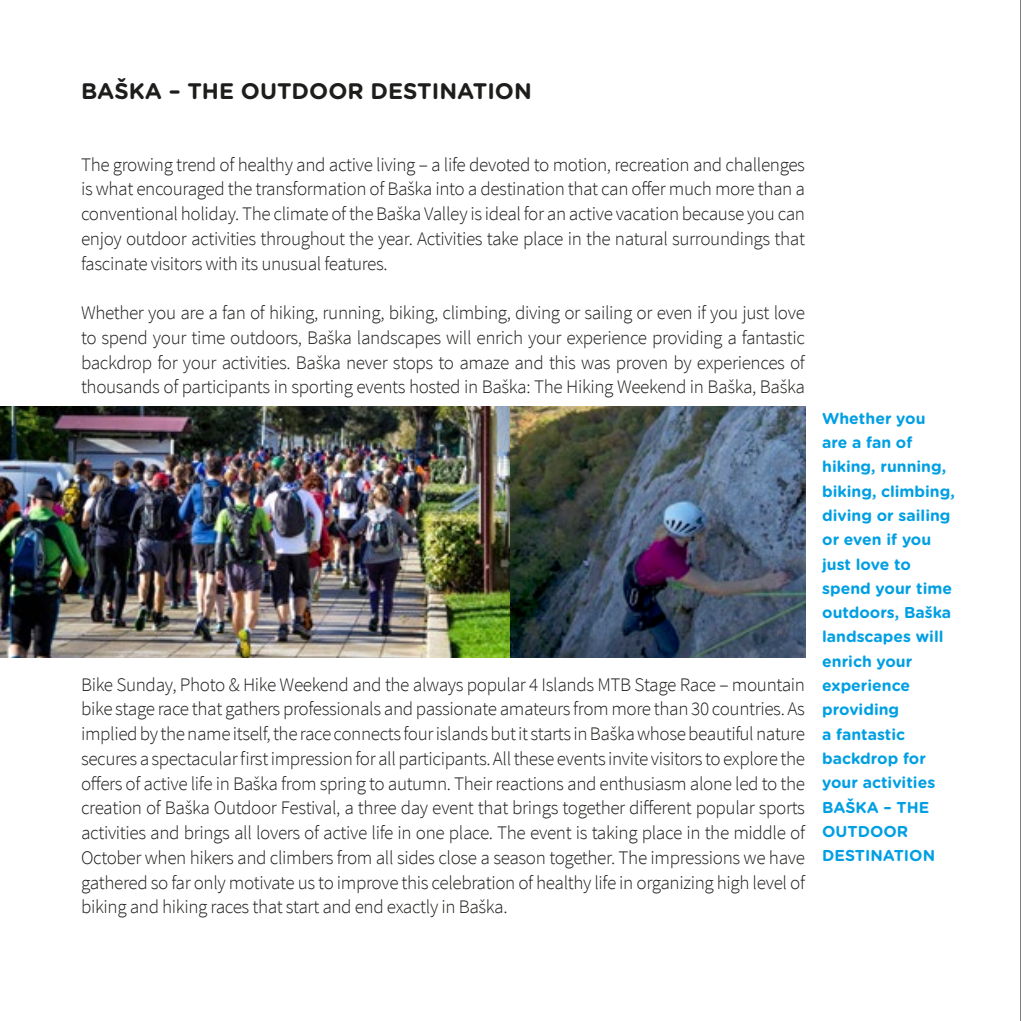
<style>
.page{position:relative;width:1021px;height:1021px;background:#fff}
.page>*{position:absolute;margin:0;border:0;box-sizing:border-box;transform-origin:0 0}
.t1{font:700 22.5px "Gotham Rounded";color:#1d1d1b}
.t2{font:300 19.12px/24.8px "Source Sans Pro";letter-spacing:-.02em;color:#1d1d1b;text-align:justify}
.t3{font:700 15.75px/24.3px "Gotham Rounded";color:#009fe3}
</style>
<div class="page">
<img style="left:0;top:406px;width:510px;height:252px">
<hr style="left:1020px;top:0;width:1px;height:1020px;background:#1d1d1b">
<img style="left:510px;top:406px;width:295px;height:252px">
<p class="t1" style="left:81px;top:75px;width:452px">BAŠKA – THE OUTDOOR DESTINATION</p>
<p class="t2" style="left:81px;top:152px;width:725px">The growing trend of healthy and active living – a life devoted to motion, recreation and challenges is what encouraged the transformation of Baška into a destination that can offer much more than a conventional holiday. The climate of the Baška Valley is ideal for an active vacation because you can enjoy outdoor activities throughout the year. Activities take place in the natural surroundings that fascinate visitors with its unusual features.</p>
<p class="t2" style="left:81px;top:300px;width:725px">Whether you are a fan of hiking, running, biking, climbing, diving or sailing or even if you just love to spend your time outdoors, Baška landscapes will enrich your experience providing a fantastic backdrop for your activities. Baška never stops to amaze and this was proven by experiences of thousands of participants in sporting events hosted in Baška: The Hiking Weekend in Baška, Baška</p>
<p class="t2" style="left:81px;top:672px;width:725px">Bike Sunday, Photo &amp; Hike Weekend and the always popular 4 Islands MTB Stage Race – mountain bike stage race that gathers professionals and passionate amateurs from more than 30 countries. As implied by the name itself, the race connects four islands but it starts in Baška whose beautiful nature secures a spectacular first impression for all participants. All these events invite visitors to explore the offers of active life in Baška from spring to autumn. Their reactions and enthusiasm alone led to the creation of Baška Outdoor Festival, a three day event that brings together different popular sports activities and brings all lovers of active life in one place. The event is taking place in the middle of October when hikers and climbers from all sides close a season together. The impressions we have gathered so far only motivate us to improve this celebration of healthy life in organizing high level of biking and hiking races that start and end exactly in Baška.</p>
<p class="t3" style="left:822px;top:405px;width:134px">Whether you<br>are a fan of hiking, running, biking, climbing, diving or sailing or even if you just love to spend your time outdoors, Baška landscapes will enrich your experience providing<br>a fantastic backdrop for your activities<br>BAŠKA – THE<br>OUTDOOR<br>DESTINATION</p>
</div>
